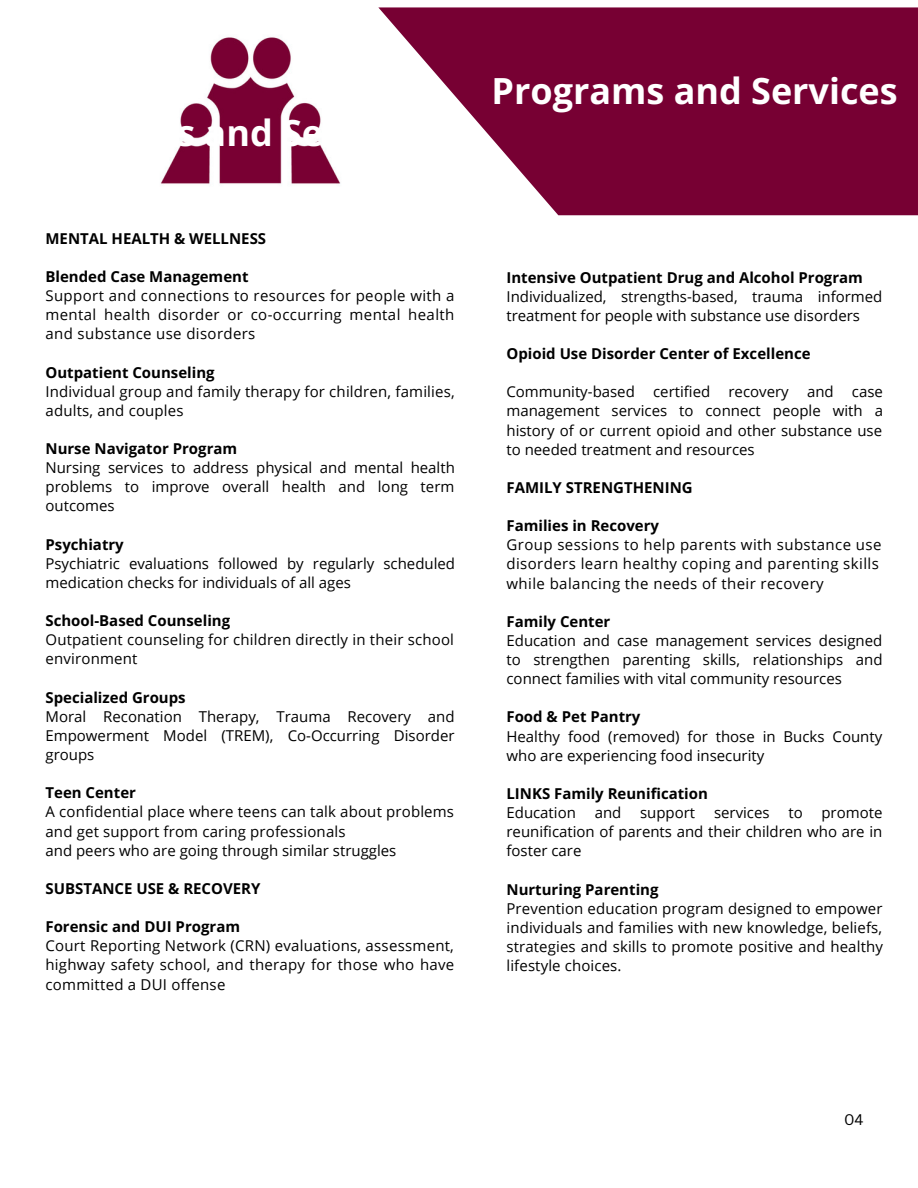
<style>
.page{position:relative;width:918px;height:1188px;background:#fff}
.page>*{position:absolute;margin:0;border:0;box-sizing:border-box;transform-origin:0 0}
.t1{font:700 36px "Open Sans";color:#fff}
.t2{font:15px/19.2px "Open Sans";color:#000;text-align:justify}
.t3{font:700 15px "Open Sans";color:#000}
.t4{font:15px/19.2px "Open Sans";letter-spacing:.03em;color:#000}
.t5{font:15px "Canva Sans";color:#000}
</style>
<div class="page">
<img style="left:160px;top:37px;width:181px;height:147px">
<svg style="left:378px;top:7px;width:540px;height:208px;fill:#703"></svg>
<h1 class="t1" style="left:492px;top:65px;width:408px">Programs and Services</h1>
<p class="t3" style="left:45px;top:228px;width:222px">MENTAL HEALTH &amp; WELLNESS</p>
<p class="t3" style="left:45px;top:266px;width:205px">Blended Case Management</p>
<p class="t2" style="left:45px;top:286px;width:411px">Support and connections to resources for people with a mental health disorder or co-occurring mental health and substance use disorders</p>
<p class="t3" style="left:45px;top:362px;width:171px">Outpatient Counseling</p>
<p class="t2" style="left:45px;top:381px;width:411px">Individual group and family therapy for children, families, adults, and couples</p>
<p class="t3" style="left:45px;top:438px;width:193px">Nurse Navigator Program</p>
<p class="t2" style="left:45px;top:458px;width:411px">Nursing services to address physical and mental health problems to improve overall health and long term outcomes</p>
<p class="t3" style="left:45px;top:534px;width:80px">Psychiatry</p>
<p class="t2" style="left:45px;top:553px;width:411px">Psychiatric evaluations followed by regularly scheduled medication checks for individuals of all ages</p>
<p class="t3" style="left:45px;top:610px;width:186px">School-Based Counseling</p>
<p class="t2" style="left:45px;top:630px;width:410px">Outpatient counseling for children directly in their school environment</p>
<p class="t3" style="left:45px;top:687px;width:142px">Specialized Groups</p>
<p class="t2" style="left:45px;top:706px;width:411px">Moral Reconation Therapy, Trauma Recovery and Empowerment Model (TREM), Co-Occurring Disorder groups</p>
<p class="t3" style="left:45px;top:782px;width:92px">Teen Center</p>
<p class="t2" style="left:45px;top:802px;width:410px;text-align:left">A confidential place where teens can talk about problems and get support from caring professionals<br>and peers who are going through similar struggles</p>
<p class="t3" style="left:45px;top:878px;width:216px">SUBSTANCE USE &amp; RECOVERY</p>
<p class="t3" style="left:45px;top:916px;width:196px">Forensic and DUI Program</p>
<p class="t2" style="left:45px;top:936px;width:410px">Court Reporting Network (CRN) evaluations, assessment, highway safety school, and therapy for those who have committed a DUI offense</p>
<p class="t3" style="left:506px;top:267px;width:358px">Intensive Outpatient Drug and Alcohol Program</p>
<p class="t2" style="left:506px;top:286px;width:377px">Individualized, strengths-based, trauma informed treatment for people with substance use disorders</p>
<p class="t3" style="left:506px;top:343px;width:306px">Opioid Use Disorder Center of Excellence</p>
<p class="t2" style="left:506px;top:382px;width:378px">Community-based certified recovery and case management services to connect people with a history of or current opioid and other substance use to needed treatment and resources</p>
<p class="t3" style="left:506px;top:477px;width:188px">FAMILY STRENGTHENING</p>
<p class="t3" style="left:506px;top:515px;width:154px">Families in Recovery</p>
<p class="t4" style="left:506px;top:535px;width:377px">Group sessions to help parents with substance use disorders learn healthy coping and parenting skills while balancing the needs of their recovery</p>
<p class="t3" style="left:506px;top:611px;width:105px">Family Center</p>
<p class="t2" style="left:506px;top:631px;width:378px">Education and case management services designed to strengthen parenting skills, relationships and connect families with vital community resources</p>
<p class="t3" style="left:506px;top:706px;width:136px">Food &amp; Pet Pantry</p>
<p class="t2" style="left:506px;top:726px;width:377px">Healthy food (removed) for those in Bucks County who are experiencing food insecurity</p>
<p class="t3" style="left:506px;top:783px;width:203px">LINKS Family Reunification</p>
<p class="t2" style="left:506px;top:803px;width:71px">Education</p>
<p class="t2" style="left:595px;top:803px;width:28px">and</p>
<p class="t2" style="left:640px;top:803px;width:57px">support</p>
<p class="t2" style="left:714px;top:803px;width:57px">services</p>
<p class="t2" style="left:788px;top:803px;width:16px">to</p>
<p class="t2" style="left:506px;top:803px;width:377px;text-indent:315px">promote reunification of parents and their children who are in foster care</p>
<p class="t3" style="left:506px;top:879px;width:154px">Nurturing Parenting</p>
<p class="t2" style="left:506px;top:898px;width:378px">Prevention education program designed to empower individuals and families with new knowledge, beliefs, strategies and skills to promote positive and healthy lifestyle choices.</p>
<p class="t5" style="left:844px;top:1109px;width:21px">04</p>
</div>
